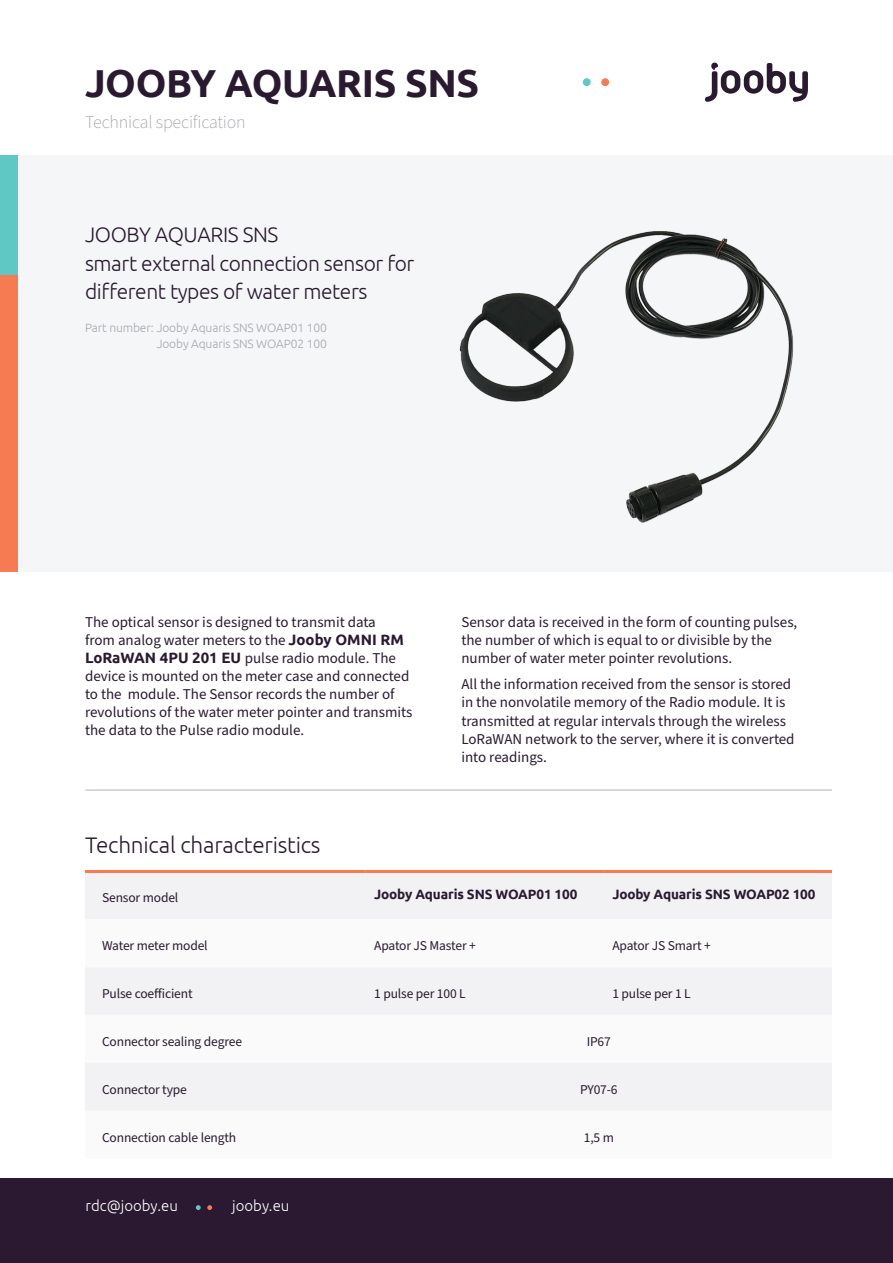
<style>
.page{position:relative;width:893px;height:1263px;background:#fff}
.page>*{position:absolute;margin:0;border:0;box-sizing:border-box;transform-origin:0 0}
.t1{font:700 39px "Ubuntu";letter-spacing:-.01em;color:#291a30}
.t2{font:300 22.5px "Ubuntu";letter-spacing:-.01em;color:#291a30}
.t3{font:300 21px/28.5px "Ubuntu";letter-spacing:-.02em;color:#291a30}
.t4{font:300 18px "Source Sans Pro";letter-spacing:-.01em;color:#a7a8af}
.t5{font:15px/18px "Source Sans Pro";color:#291a30}
.t6{font:300 15px "Ubuntu";color:#fff}
.t7{font:13.5px "Source Sans Pro";letter-spacing:-.01em;color:#291a30}
.t8{font:700 13.5px "Ubuntu";letter-spacing:-.01em;color:#291a30}
.t9{font:300 12px/16.5px "Ubuntu";letter-spacing:-.01em;color:#a7a8af;text-align:right}
.s1{font-family:"Ubuntu";font-weight:700}
</style>
<div class="page">
<div style="left:0;top:1178px;width:893px;height:85px;background:#2a1931"></div>
<svg style="left:207px;top:1205px;width:5px;height:5px"></svg>
<svg style="left:196px;top:1205px;width:5px;height:5px"></svg>
<div style="left:0;top:155px;width:893px;height:417px;background:#f5f6f8"></div>
<div style="left:0;top:274px;width:17px;height:298px;background:#f67a52"></div>
<div style="left:0;top:155px;width:17px;height:119px;background:#5fc7c4"></div>
<svg style="left:705px;top:63px;width:103px;height:39px"></svg>
<div style="left:601px;top:78px;width:8px;height:8px;background:#f67a52;border-radius:50%"></div>
<div style="left:583px;top:78px;width:8px;height:8px;background:#5fc7c4;border-radius:50%"></div>
<div style="left:85px;top:873px;width:747px;height:46px;background:#f2f1f3"></div>
<svg style="left:85px;top:968px;width:747px;height:142px;fill:#f2f1f3"></svg>
<hr style="left:85px;top:870px;width:281px;height:3px;background:#f67a52">
<hr style="left:366px;top:870px;width:238px;height:3px;background:#f67a52">
<hr style="left:604px;top:870px;width:228px;height:3px;background:#f67a52">
<hr style="left:85px;top:789px;width:747px;height:2px;background:#c8ccd4">
<img style="left:459px;top:231px;width:335px;height:292px">
<h1 class="t1" style="left:85px;top:60px;width:396px">JOOBY AQUARIS SNS</h1>
<p class="t4" style="left:85px;top:110px;width:162px">Technical specification</p>
<h3 class="t3" style="left:85px;top:220px;width:331px">JOOBY AQUARIS SNS<br>smart external connection sensor for different types of water meters</h3>
<p class="t9" style="left:85px;top:319px;width:243px">Part number: Jooby Aquaris SNS WOAP01 100<br>Jooby Aquaris SNS WOAP02 100</p>
<p class="t5" style="left:85px;top:613px;width:329px">The optical sensor is designed to transmit data<br>from analog water meters to the <span class="s1">Jooby OMNI RM LoRaWAN 4PU 201 EU</span> pulse radio module. The device is mounted on the meter case and connected to the module. The Sensor records the number of revolutions of the water meter pointer and transmits the data to the Pulse radio module.</p>
<p class="t5" style="left:461px;top:613px;width:337px">Sensor data is received in the form of counting pulses, the number of which is equal to or divisible by the number of water meter pointer revolutions.</p>
<p class="t5" style="left:461px;top:676px;width:335px">All the information received from the sensor is stored in the nonvolatile memory of the Radio module. It is transmitted at regular intervals through the wireless LoRaWAN network to the server, where it is converted into readings.</p>
<h2 class="t2" style="left:85px;top:831px;width:237px">Technical characteristics</h2>
<p class="t7" style="left:102px;top:889px;width:78px">Sensor model</p>
<p class="t8" style="left:374px;top:886px;width:205px">Jooby Aquaris SNS WOAP01 100</p>
<p class="t8" style="left:612px;top:886px;width:205px">Jooby Aquaris SNS WOAP02 100</p>
<p class="t7" style="left:102px;top:937px;width:107px">Water meter model</p>
<p class="t7" style="left:374px;top:937px;width:103px">Apator JS Master +</p>
<p class="t7" style="left:612px;top:937px;width:100px">Apator JS Smart +</p>
<p class="t7" style="left:102px;top:984px;width:92px">Pulse coefficient</p>
<p class="t7" style="left:374px;top:984px;width:93px">1 pulse per 100 L</p>
<p class="t7" style="left:612px;top:984px;width:80px">1 pulse per 1 L</p>
<p class="t7" style="left:102px;top:1032px;width:141px">Connector sealing degree</p>
<p class="t7" style="left:587px;top:1032px;width:26px">IP67</p>
<p class="t7" style="left:102px;top:1080px;width:86px">Connector type</p>
<p class="t7" style="left:580px;top:1080px;width:39px">PY07-6</p>
<p class="t7" style="left:102px;top:1128px;width:136px">Connection cable length</p>
<p class="t7" style="left:584px;top:1128px;width:32px">1,5 m</p>
<p class="t6" style="left:85px;top:1197px;width:94px">rdc@jooby.eu</p>
<p class="t6" style="left:232px;top:1197px;width:59px">jooby.eu</p>
</div>
